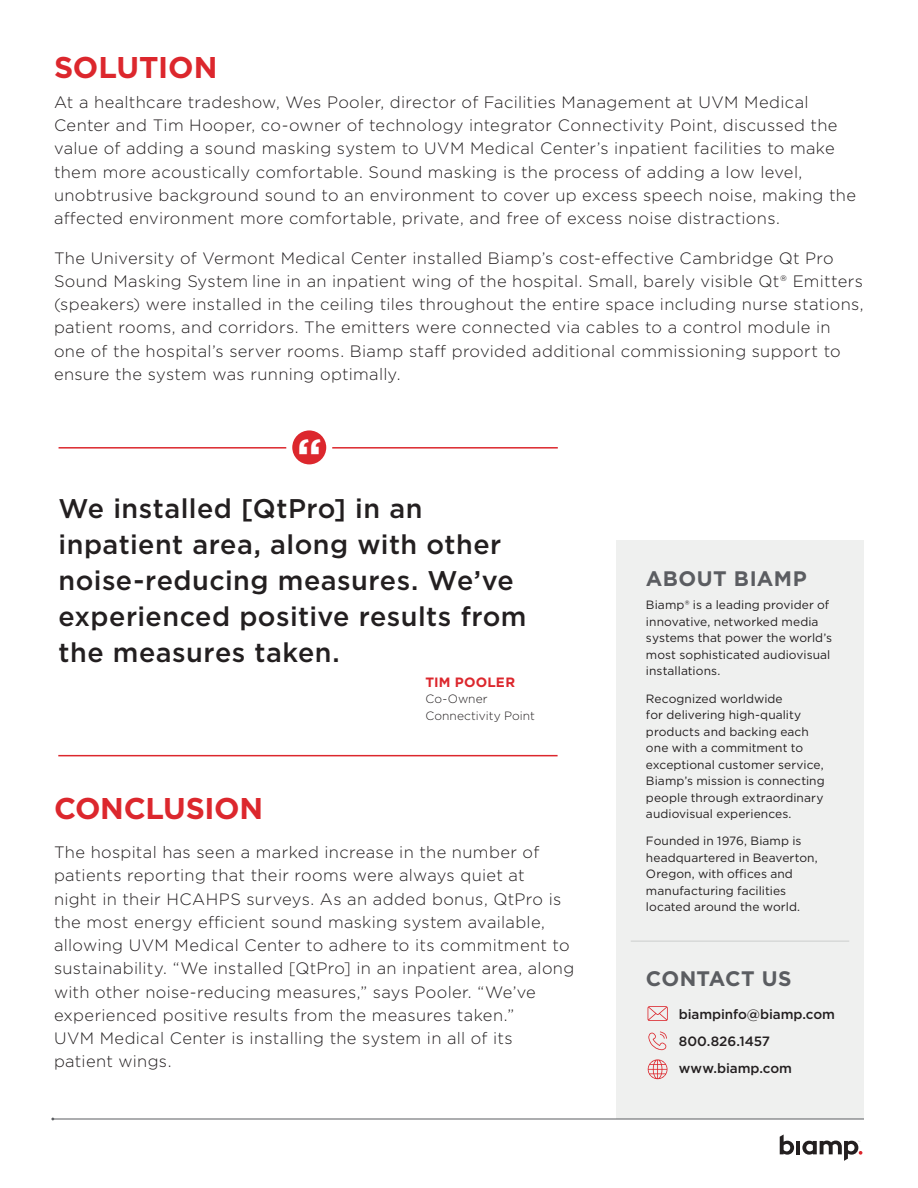
<style>
.page{position:relative;width:918px;height:1188px;background:#fff}
.page>*{position:absolute;margin:0;border:0;box-sizing:border-box;transform-origin:0 0}
.p_h2_red{font:700 46.5px "Gotham";color:#fff}
.p_body{font:700 30px "Gotham";letter-spacing:-.01em;color:#dc272d}
.p_h2_red-2{font:700 30px "Gotham";letter-spacing:-.005em;color:#dc272d}
.p_body_quote{font:500 27px/36px "Gotham";letter-spacing:.015em;color:#231f20}
.p_h3_about{font:700 21px "Gotham";letter-spacing:.02em;color:#5b5d61}
.p_body-2{font:300 16.5px/23.2px "Gotham";letter-spacing:.02em;color:#231f20}
.p_body_contact{font:500 13.5px "Gotham";letter-spacing:-.01em;color:#231f20}
.p_quote_name{font:700 13.5px "Gotham";letter-spacing:.02em;color:#dc272d}
.p_body_about{font:12px/16.5px "Gotham";letter-spacing:.005em;color:#231f20}
.p_quote_title{font:300 12px "Gotham";letter-spacing:.005em;color:#231f20}
</style>
<div class="page">
<div style="left:616px;top:541px;width:248px;height:578px;background:#eff0ef"></div>
<svg style="left:648px;top:1006px;width:20px;height:15px"></svg>
<svg style="left:648px;top:1032px;width:19px;height:18px"></svg>
<svg style="left:648px;top:1059px;width:19px;height:20px"></svg>
<hr style="left:631px;top:941px;width:218px;height:1px;background:#5b5d61">
<svg style="left:780px;top:1135px;width:14px;height:20px"></svg>
<hr style="left:796px;top:1141px;width:4px;height:13px;background:#231f20">
<svg style="left:802px;top:1141px;width:60px;height:20px"></svg>
<hr style="left:54px;top:1119px;width:810px;height:1px;background:#5b5d61">
<hr style="left:59px;top:447px;width:499px;height:2px;background:#dc272d">
<svg style="left:289px;top:427px;width:40px;height:40px"></svg>
<div style="left:286px;top:424px;width:46px;height:46px;border:6px solid #fff;border-radius:50%"></div>
<hr style="left:58px;top:755px;width:500px;height:1px;background:#dc272d">
<p class="p_h2_red-2" style="left:54px;top:47px;width:165px">SOLUTION</p>
<p class="p_body-2" style="left:54px;top:90px;width:804px">At a healthcare tradeshow, Wes Pooler, director of Facilities Management at UVM Medical Center and Tim Hooper, co-owner of technology integrator Connectivity Point, discussed the value of adding a sound masking system to UVM Medical Center’s inpatient facilities to make them more acoustically comfortable. Sound masking is the process of adding a low level, unobtrusive background sound to an environment to cover up excess speech noise, making the affected environment more comfortable, private, and free of excess noise distractions.</p>
<p class="p_body-2" style="left:54px;top:246px;width:811px">The University of Vermont Medical Center installed Biamp’s cost-effective Cambridge Qt Pro Sound Masking System line in an inpatient wing of the hospital. Small, barely visible Qt® Emitters (speakers) were installed in the ceiling tiles throughout the entire space including nurse stations, patient rooms, and corridors. The emitters were connected via cables to a control module in one of the hospital’s server rooms. Biamp staff provided additional commissioning support to ensure the system was running optimally.</p>
<p class="p_h2_red" style="left:297px;top:425px;width:27px">“</p>
<p class="p_body_quote" style="left:59px;top:490px;width:470px">We installed [QtPro] in an inpatient area, along with other noise-reducing measures. We’ve experienced positive results from the measures taken.</p>
<p class="p_quote_name" style="left:425px;top:673px;width:91px">TIM POOLER</p>
<p class="p_quote_title" style="left:425px;top:691px;width:64px">Co-Owner</p>
<p class="p_quote_title" style="left:425px;top:708px;width:111px">Connectivity Point</p>
<p class="p_body" style="left:54px;top:788px;width:211px">CONCLUSION</p>
<p class="p_body-2" style="left:54px;top:840px;width:522px">The hospital has seen a marked increase in the number of patients reporting that their rooms were always quiet at<br>night in their HCAHPS surveys. As an added bonus, QtPro is the most energy efficient sound masking system available, allowing UVM Medical Center to adhere to its commitment to sustainability. “We installed [QtPro] in an inpatient area, along with other noise-reducing measures,” says Pooler. “We’ve experienced positive results from the measures taken.”<br>UVM Medical Center is installing the system in all of its patient wings.</p>
<p class="p_h3_about" style="left:646px;top:565px;width:162px">ABOUT BIAMP</p>
<p class="p_body_about" style="left:646px;top:597px;width:188px">Biamp® is a leading provider of innovative, networked media systems that power the world’s most sophisticated audiovisual installations.</p>
<p class="p_body_about" style="left:646px;top:690px;width:180px">Recognized worldwide<br>for delivering high-quality products and backing each one with a commitment to exceptional customer service,<br>Biamp’s mission is connecting people through extraordinary audiovisual experiences.</p>
<p class="p_body_about" style="left:646px;top:833px;width:173px">Founded in 1976, Biamp is headquartered in Beaverton,<br>Oregon, with offices and manufacturing facilities located around the world.</p>
<p class="p_h3_about" style="left:646px;top:965px;width:147px">CONTACT US</p>
<p class="p_body_contact" style="left:679px;top:1006px;width:158px">biampinfo@biamp.com</p>
<p class="p_body_contact" style="left:679px;top:1033px;width:93px">800.826.1457</p>
<p class="p_body_contact" style="left:679px;top:1060px;width:115px">www.biamp.com</p>
</div>
